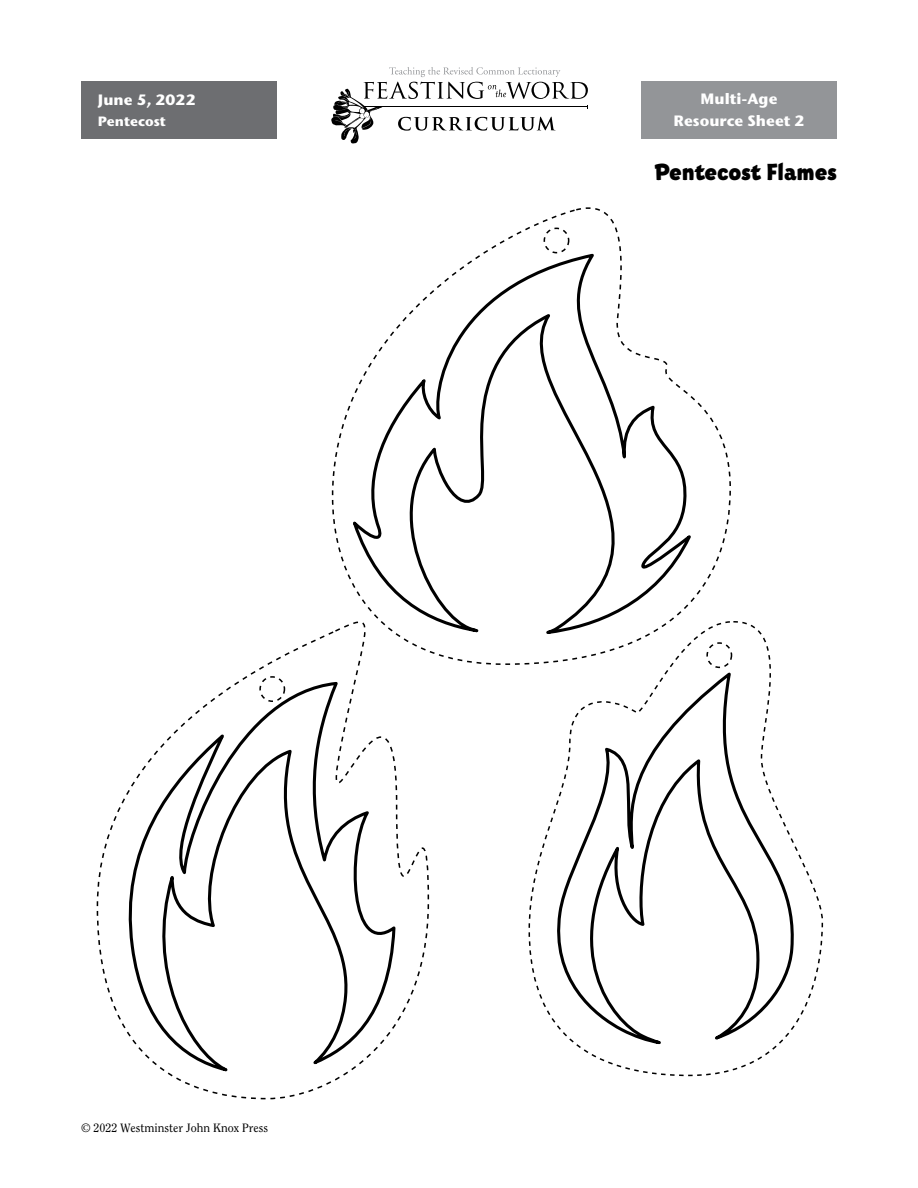
<style>
.page{position:relative;width:918px;height:1188px;background:#fff}
.page>*{position:absolute;margin:0;border:0;box-sizing:border-box;transform-origin:0 0}
.t1{font:24px "Eborg ITC Std";color:#000}
.t2{font:700 15px/22.5px "Stone Sans ITC Std";color:#fff;text-align:center}
.t3{font:700 13.5px "Stone Sans ITC Std";color:#fff}
.t4{font:12px "Clearface Std";color:#000}
</style>
<div class="page">
<div style="left:641px;top:81px;width:196px;height:57px;background:#939598"></div>
<svg style="left:331px;top:67px;width:257px;height:77px"></svg>
<div style="left:81px;top:81px;width:196px;height:57px;background:#6d6e71"></div>
<svg style="left:96px;top:644px;width:334px;height:456px"></svg>
<svg style="left:528px;top:621px;width:296px;height:456px"></svg>
<svg style="left:304px;top:207px;width:428px;height:459px"></svg>
<div style="left:544px;top:228px;width:25px;height:25px;border:2px dashed #000;border-radius:50%"></div>
<div style="left:706px;top:642px;width:26px;height:26px;border:2px dashed #000;border-radius:50%"></div>
<div style="left:259px;top:676px;width:26px;height:26px;border:2px dashed #000;border-radius:50%"></div>
<p class="t2" style="left:98px;top:88px;width:99px">June 5, 2022</p>
<p class="t3" style="left:98px;top:112px;width:69px">Pentecost</p>
<p class="t4" style="left:81px;top:1121px;width:189px">© 2022 Westminster John Knox Press</p>
<p class="t2" style="left:674px;top:87px;width:133px">Multi-Age<br>Resource Sheet 2</p>
<h1 class="t1" style="left:655px;top:158px;width:184px">Pentecost Flames</h1>
</div>
